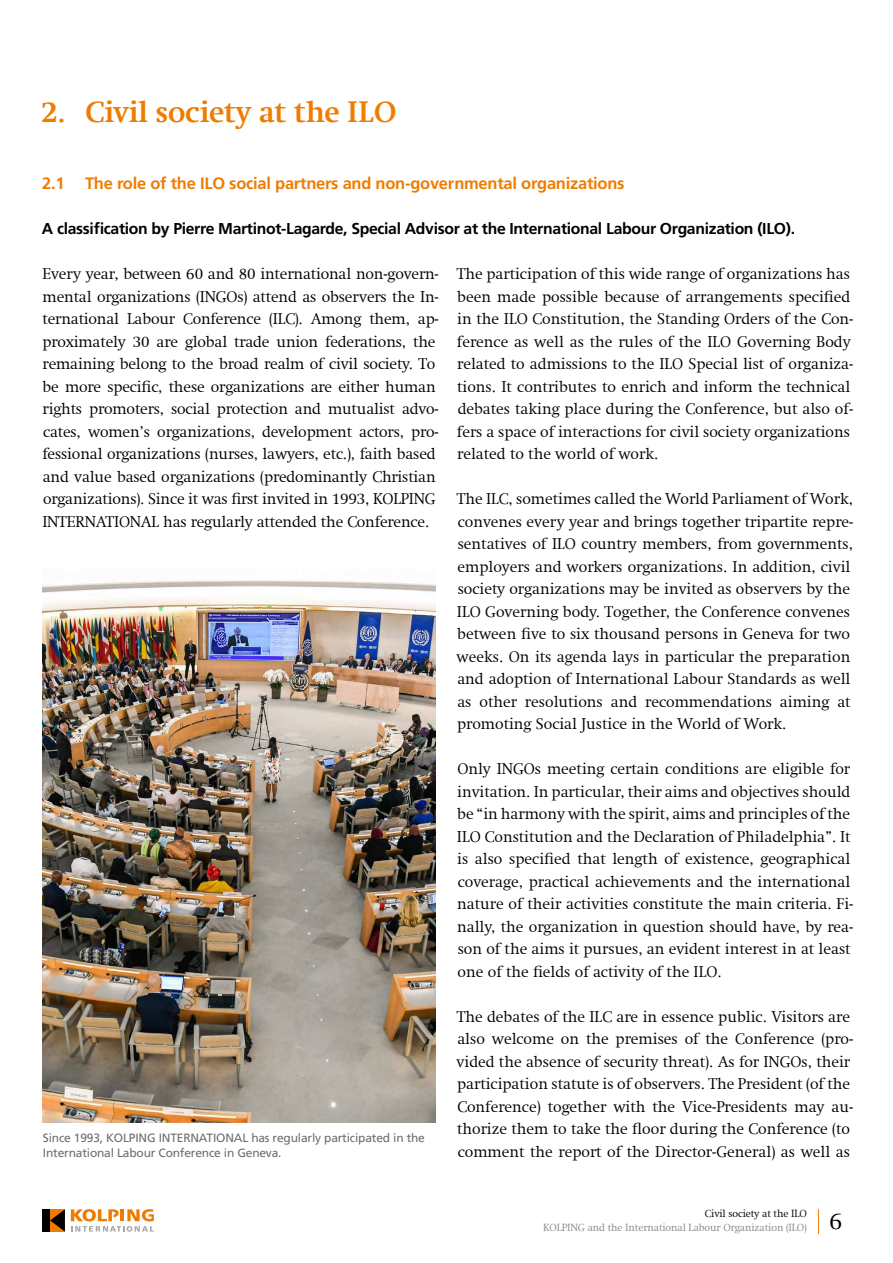
<style>
.page{position:relative;width:893px;height:1263px;background:#fff}
.page>*{position:absolute;margin:0;border:0;box-sizing:border-box;transform-origin:0 0}
.t1{font:700 30px "Swift Com";letter-spacing:-.01em;color:#ef7c00}
.t2{font:300 24px "Swift Com";color:#000}
.t3{font:700 16.5px "Frutiger LT Std";letter-spacing:-.015em;color:#ef7c00}
.COPY{font:300 15.75px/22.5px "Swift Com";color:#000}
.Lead{font:700 15.75px "Frutiger LT Std";letter-spacing:-.02em;color:#000}
.BU{font:12px/15px "Frutiger LT Std";letter-spacing:-.015em;color:#6e6e6e}
.t4{font:300 10.5px "Swift Com";letter-spacing:-.01em;color:#868786}
.t5{font:300 10.5px "Swift Com";letter-spacing:-.01em;color:#000}
</style>
<div class="page">
<svg style="left:71px;top:1209px;width:83px;height:23px"></svg>
<div style="left:43px;top:1209px;width:7px;height:22px;background:#000"></div>
<svg style="left:50px;top:1209px;width:15px;height:22px"></svg>
<svg style="left:818px;top:1209px;width:1px;height:25px"></svg>
<img style="left:43px;top:569px;width:393px;height:553px">
<p class="t1" style="left:42px;top:94px;width:356px">2. Civil society at the ILO</p>
<p class="t3" style="left:42px;top:174px;width:584px">2.1 The role of the ILO social partners and non-governmental organizations</p>
<p class="Lead" style="left:42px;top:219px;width:755px">A classification by Pierre Martinot-Lagarde, Special Advisor at the International Labour Organization (ILO).</p>
<p class="COPY" style="left:42px;top:262px;width:398px">Every year, between 60 and 80 international non-govern&shy;mental organizations (INGOs) attend as observers the In&shy;ternational Labour Conference (ILC). Among them, ap&shy;proximately 30 are global trade union federations, the remaining belong to the broad realm of civil society. To be more specific, these organizations are either human rights promoters, social protection and mutualist advo&shy;cates, women’s organizations, development actors, pro&shy;fessional organizations (nurses, lawyers, etc.), faith based and value based organizations (predominantly Christian organizations). Since it was first invited in 1993, KOLPING INTERNATIONAL has regularly attended the Conference.</p>
<p class="COPY" style="left:457px;top:262px;width:398px">The participation of this wide range of organizations has been made possible because of arrangements specified in the ILO Constitution, the Standing Orders of the Con&shy;ference as well as the rules of the ILO Governing Body related to admissions to the ILO Special list of organiza&shy;tions. It contributes to enrich and inform the technical debates taking place during the Conference, but also of&shy;fers a space of interactions for civil society organizations related to the world of work.</p>
<p class="COPY" style="left:457px;top:487px;width:398px">The ILC, sometimes called the World Parliament of Work, convenes every year and brings together tripartite repre&shy;sentatives of ILO country members, from governments, employers and workers organizations. In addition, civil society organizations may be invited as observers by the ILO Governing body. Together, the Conference convenes between five to six thousand persons in Geneva for two weeks. On its agenda lays in particular the preparation and adoption of International Labour Standards as well as other resolutions and recommendations aiming at promoting Social Justice in the World of Work.</p>
<p class="COPY" style="left:457px;top:757px;width:398px">Only INGOs meeting certain conditions are eligible for invitation. In particular, their aims and objectives should be “in harmony with the spirit, aims and principles of the ILO Constitution and the Declaration of Philadelphia”. It is also specified that length of existence, geographical coverage, practical achievements and the international nature of their activities constitute the main criteria. Fi&shy;nally, the organization in question should have, by rea&shy;son of the aims it pursues, an evident interest in at least one of the fields of activity of the ILO.</p>
<p class="COPY" style="left:457px;top:1005px;width:398px">The debates of the ILC are in essence public. Visitors are also welcome on the premises of the Conference (pro&shy;vided the absence of security threat). As for INGOs, their participation statute is of observers. The President (of the Conference) together with the Vice-Presidents may au&shy;thorize them to take the floor during the Conference (to comment the report of the Director-General) as well as</p>
<p class="BU" style="left:43px;top:1130px;width:384px">Since 1993, KOLPING INTERNATIONAL has regularly participated in the<br>International Labour Conference in Geneva.</p>
<p class="t5" style="left:705px;top:1208px;width:104px">Civil society at the ILO</p>
<p class="t4" style="left:543px;top:1221px;width:265px">KOLPING and the International Labour Organization (ILO)</p>
<h2 class="t2" style="left:829px;top:1207px;width:15px">6</h2>
</div>
